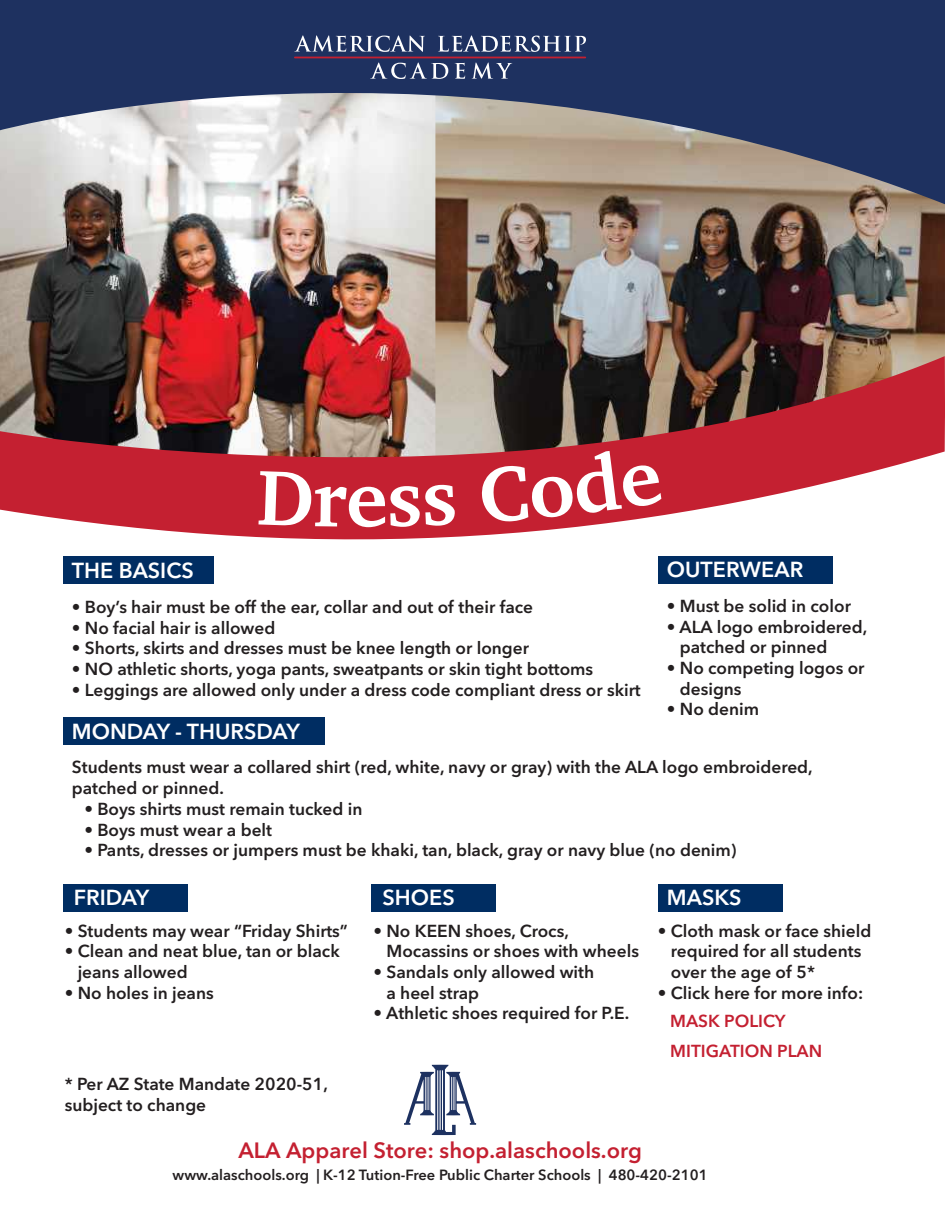
<style>
.page{position:relative;width:945px;height:1215px;background:#fff}
.page>*{position:absolute;margin:0;border:0;box-sizing:border-box;transform-origin:0 0}
.t1{font:700 79.5px "Charter BT";color:#fff}
.t2{font:600 21.9px "Avenir Next LT Pro";color:#c42031}
.t3{font:600 21.6px "Avenir Next LT Pro";color:#fff}
.t4{font:600 17.25px/20.7px "Avenir Next LT Pro";color:#231f20}
.t5{font:600 17.25px/30.5px "Avenir Next LT Pro";color:#c42031}
.t6{font:600 14.7px "Avenir Next LT Pro";color:#231f20}
</style>
<div class="page">
<img style="left:0;top:204px;width:435px;height:152px">
<img style="left:435px;top:204px;width:510px;height:152px">
<svg style="left:0;top:0;width:945px;height:204px;background:#676e85"></svg>
<img style="left:0;top:356px;width:945px;height:207px">
<svg style="left:294px;top:35px;width:131px;height:17px;background:#5a688a"></svg>
<svg style="left:438px;top:35px;width:148px;height:17px"></svg>
<svg style="left:370px;top:63px;width:78px;height:16px"></svg>
<svg style="left:455px;top:63px;width:10px;height:16px"></svg>
<svg style="left:472px;top:63px;width:40px;height:16px"></svg>
<hr style="left:294px;top:57px;width:292px;height:1px;background:#c42030">
<div style="left:63px;top:556px;width:150px;height:28px;background:#002d62"></div>
<div style="left:658px;top:556px;width:175px;height:28px;background:#002d62"></div>
<div style="left:63px;top:884px;width:124px;height:27px;background:#002d62"></div>
<div style="left:372px;top:884px;width:124px;height:27px;background:#002d62"></div>
<div style="left:658px;top:884px;width:124px;height:27px;background:#002d62"></div>
<div style="left:63px;top:717px;width:262px;height:28px;background:#002d62"></div>
<svg style="left:404px;top:1065px;width:72px;height:70px"></svg>
<div style="left:259px;top:471px;width:88px;height:56px;background:#c42031"></div>
<div style="left:390px;top:484px;width:65px;height:43px;background:#c42031"></div>
<div style="left:480px;top:450px;width:182px;height:73px;background:#c42031"></div>
<h1 class="t1" style="left:346px;top:450px;width:44px">e</h1>
<p class="t3" style="left:72px;top:557px;width:123px">THE BASICS</p>
<p class="t4" style="left:72px;top:596px;width:463px">• Boy’s hair must be off the ear, collar and out of their face</p>
<p class="t4" style="left:72px;top:617px;width:205px">• No facial hair is allowed</p>
<p class="t4" style="left:72px;top:638px;width:459px">• Shorts, skirts and dresses must be knee length or longer</p>
<p class="t4" style="left:72px;top:659px;width:523px">• NO athletic shorts, yoga pants, sweatpants or skin tight bottoms</p>
<p class="t4" style="left:72px;top:679px;width:570px">• Leggings are allowed only under a dress code compliant dress or skirt</p>
<p class="t3" style="left:667px;top:557px;width:138px">OUTERWEAR</p>
<p class="t4" style="left:667px;top:595px;width:186px">• Must be solid in color</p>
<p class="t4" style="left:680px;top:616px;width:189px;text-indent:-13px">• ALA logo embroidered, patched or pinned</p>
<p class="t4" style="left:680px;top:657px;width:186px;text-indent:-13px">• No competing logos or designs</p>
<p class="t4" style="left:667px;top:699px;width:94px">• No denim</p>
<p class="t3" style="left:72px;top:718px;width:229px">MONDAY - THURSDAY</p>
<p class="t4" style="left:72px;top:757px;width:742px">Students must wear a collared shirt (red, white, navy or gray) with the ALA logo embroidered, patched or pinned.</p>
<p class="t4" style="left:84px;top:798px;width:280px">• Boys shirts must remain tucked in</p>
<p class="t4" style="left:84px;top:819px;width:189px">• Boys must wear a belt</p>
<p class="t4" style="left:84px;top:840px;width:654px">• Pants, dresses or jumpers must be khaki, tan, black, gray or navy blue (no denim)</p>
<p class="t3" style="left:74px;top:884px;width:77px">FRIDAY</p>
<p class="t4" style="left:65px;top:920px;width:285px">• Students may wear “Friday Shirts”</p>
<p class="t4" style="left:78px;top:941px;width:264px;text-indent:-13px">• Clean and neat blue, tan or black jeans allowed</p>
<p class="t4" style="left:65px;top:982px;width:151px">• No holes in jeans</p>
<p class="t4" style="left:65px;top:1074px;width:265px">* Per AZ State Mandate 2020-51, subject to change</p>
<p class="t3" style="left:383px;top:884px;width:74px">SHOES</p>
<p class="t4" style="left:387px;top:920px;width:254px;text-indent:-13px">• No KEEN shoes, Crocs,<br>Mocassins or shoes with wheels</p>
<p class="t4" style="left:387px;top:961px;width:209px;text-indent:-13px">• Sandals only allowed with a heel strap</p>
<p class="t4" style="left:374px;top:1003px;width:257px">• Athletic shoes required for P.E.</p>
<p class="t2" style="left:238px;top:1138px;width:405px">ALA Apparel Store: shop.alaschools.org</p>
<p class="t3" style="left:667px;top:884px;width:76px">MASKS</p>
<p class="t4" style="left:671px;top:920px;width:202px;text-indent:-13px">• Cloth mask or face shield required for all students over the age of 5*</p>
<p class="t4" style="left:658px;top:982px;width:207px">• Click here for more info:</p>
<p class="t5" style="left:670px;top:1005px;width:154px">MASK POLICY<br>MITIGATION PLAN</p>
<p class="t6" style="left:173px;top:1166px;width:537px">www.alaschools.org | K-12 Tution-Free Public Charter Schools | 480-420-2101</p>
</div>
